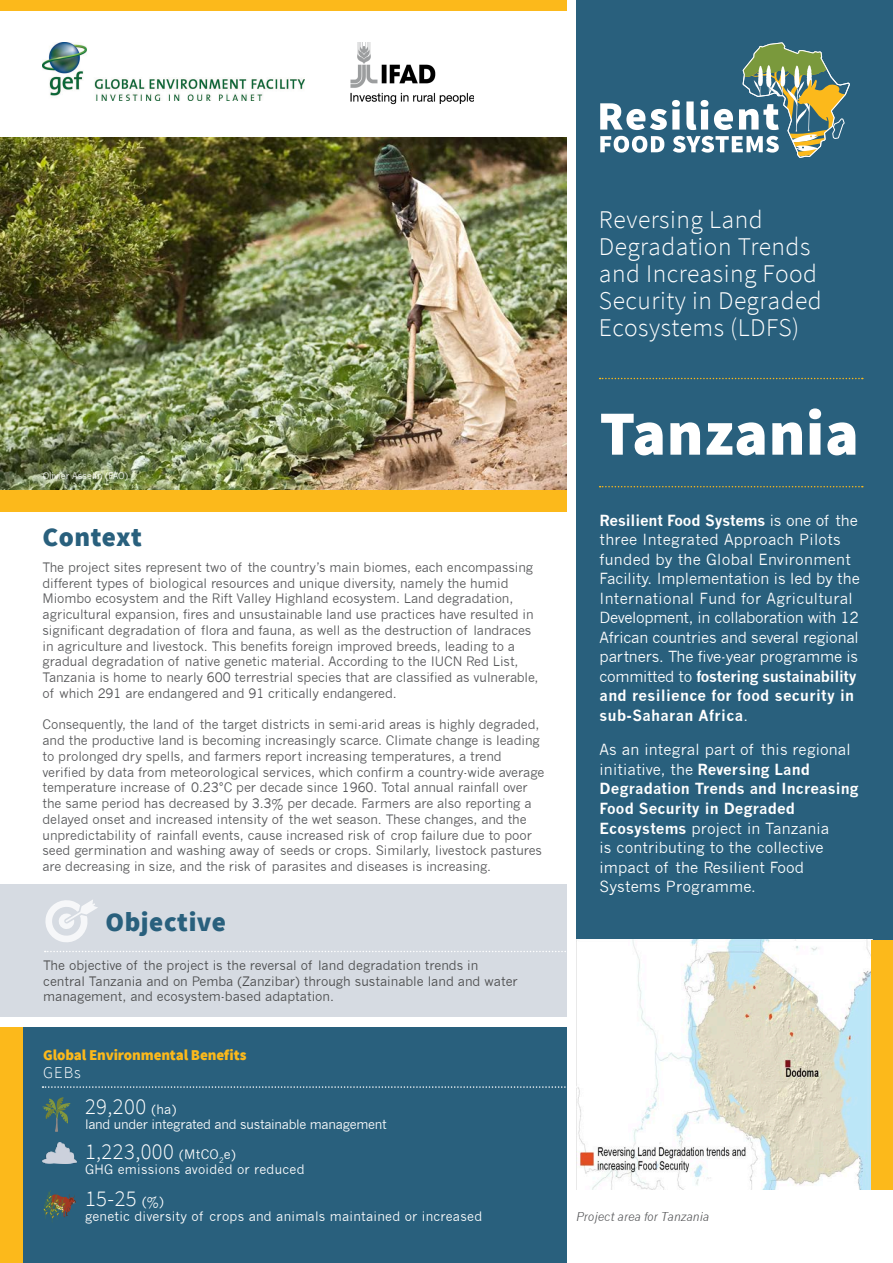
<style>
.page{position:relative;width:893px;height:1263px;background:#fff}
.page>*{position:absolute;margin:0;border:0;box-sizing:border-box;transform-origin:0 0}
.t1{font:900 63px "Equilibrium";letter-spacing:.01em;color:#fff}
.t2{font:900 27px "Equilibrium";letter-spacing:.02em;color:#29607d}
.t3{font:300 25.5px/27px "Equilibrium";letter-spacing:.02em;color:#fff}
.t4{font:300 22.5px "Equilibrium";letter-spacing:.02em;color:#fff}
.Subheading{font:300 16.5px "Equilibrium";color:#fff}
.Body_text{font:15px/19.5px "News Gothic";letter-spacing:.01em;color:#fff}
.t5{font:900 15px "Equilibrium";letter-spacing:-.01em;color:#fcb91b}
.t6{font:12.75px/15.8px "News Gothic";letter-spacing:-.005em;color:#57585a}
.t7{font:12.75px/15.8px "News Gothic";color:#4b4c4d}
.t8{font:12.75px "News Gothic";letter-spacing:.02em;color:#fff}
.t9{font:12.75px "News Gothic";letter-spacing:-.02em;color:#fff}
.Body_text-2{font:italic 12px "News Gothic";color:#57585a}
.t10{font:9px "News Gothic";color:#fff}
.s1{font-family:"News Gothic";font-weight:400;font-size:12.75px}
.s2{font-weight:700}
</style>
<div class="page">
<div style="left:577px;top:0;width:316px;height:957px;background:#29607d"></div>
<img style="left:577px;top:940px;width:295px;height:249px">
<div style="left:0;top:884px;width:567px;height:133px;background:#d6dbe2"></div>
<img style="left:0;top:137px;width:567px;height:353px">
<div style="left:0;top:0;width:567px;height:11px;background:#fcb91b"></div>
<div style="left:0;top:490px;width:567px;height:21px;background:#fcb91b"></div>
<svg style="left:600px;top:378px;width:263px;height:1px"></svg>
<svg style="left:600px;top:486px;width:263px;height:1px"></svg>
<img style="left:351px;top:43px;width:123px;height:62px">
<img style="left:43px;top:43px;width:261px;height:58px">
<div style="left:872px;top:940px;width:21px;height:249px;background:#fcb91b"></div>
<div style="left:0;top:1028px;width:567px;height:235px;background:#29607d"></div>
<div style="left:0;top:1028px;width:22px;height:235px;background:#fcb91b"></div>
<svg style="left:43px;top:1086px;width:523px;height:2px"></svg>
<svg style="left:43px;top:1190px;width:33px;height:32px"></svg>
<img style="left:43px;top:1142px;width:33px;height:21px">
<svg style="left:43px;top:1097px;width:27px;height:35px"></svg>
<svg style="left:45px;top:951px;width:521px;height:1px"></svg>
<svg style="left:45px;top:900px;width:53px;height:42px"></svg>
<svg style="left:600px;top:42px;width:250px;height:116px"></svg>
<p class="t10" style="left:43px;top:470px;width:87px">Olivier Asselin (FAO)</p>
<p class="t2" style="left:43px;top:520px;width:101px">Context</p>
<p class="t6" style="left:43px;top:559px;width:498px">The project sites represent two of the country’s main biomes, each encompassing different types of biological resources and unique diversity, namely the humid Miombo ecosystem and the Rift Valley Highland ecosystem. Land degradation, agricultural expansion, fires and unsustainable land use practices have resulted in significant degradation of flora and fauna, as well as the destruction of landraces in agriculture and livestock. This benefits foreign improved breeds, leading to a gradual degradation of native genetic material. According to the IUCN Red List, Tanzania is home to nearly 600 terrestrial species that are classified as vulnerable, of which 291 are endangered and 91 critically endangered.</p>
<p class="t6" style="left:43px;top:717px;width:503px">Consequently, the land of the target districts in semi-arid areas is highly degraded, and the productive land is becoming increasingly scarce. Climate change is leading to prolonged dry spells, and farmers report increasing temperatures, a trend verified by data from meteorological services, which confirm a country-wide average temperature increase of 0.23°C per decade since 1960. Total annual rainfall over the same period has decreased by 3.3% per decade. Farmers are also reporting a delayed onset and increased intensity of the wet season. These changes, and the unpredictability of rainfall events, cause increased risk of crop failure due to poor seed germination and washing away of seeds or crops. Similarly, livestock pastures are decreasing in size, and the risk of parasites and diseases is increasing.</p>
<p class="t2" style="left:105px;top:904px;width:122px">Objective</p>
<p class="t7" style="left:43px;top:957px;width:476px">The objective of the project is the reversal of land degradation trends in central Tanzania and on Pemba (Zanzibar) through sustainable land and water management, and ecosystem-based adaptation.</p>
<p class="t5" style="left:43px;top:1045px;width:205px">Global Environmental Benefits</p>
<p class="Subheading" style="left:43px;top:1062px;width:39px">GEBs</p>
<p class="t4" style="left:85px;top:1093px;width:93px">29,200 <span class="s1">(ha)</span></p>
<p class="t9" style="left:85px;top:1117px;width:303px">land under integrated and sustainable management</p>
<p class="t4" style="left:85px;top:1138px;width:152px">1,223,000 <span class="s1">(MtCO</span><sub>2</sub><span class="s1">e)</span></p>
<p class="t8" style="left:85px;top:1162px;width:221px">GHG emissions avoided or reduced</p>
<p class="t4" style="left:85px;top:1184px;width:80px">15-25 <span class="s1">(%)</span></p>
<p class="t8" style="left:85px;top:1208px;width:399px">genetic diversity of crops and animals maintained or increased</p>
<p class="t3" style="left:599px;top:206px;width:224px">Reversing Land<br>Degradation Trends and Increasing Food<br>Security in Degraded<br>Ecosystems (LDFS)</p>
<p class="t1" style="left:600px;top:393px;width:261px">Tanzania</p>
<p class="Body_text" style="left:600px;top:511px;width:262px"><span class="s2">Resilient Food Systems</span> is one of the three Integrated Approach Pilots funded by the Global Environment Facility. Implementation is led by the International Fund for Agricultural Development, in collaboration with 12<br>African countries and several regional partners. The five-year programme is committed to <span class="s2">fostering sustainability and resilience for food security in sub-Saharan Africa</span>.</p>
<p class="Body_text" style="left:600px;top:740px;width:260px">As an integral part of this regional initiative, the <span class="s2">Reversing Land<br>Degradation Trends and Increasing<br>Food Security in Degraded<br>Ecosystems</span> project in Tanzania<br>is contributing to the collective impact of the Resilient Food<br>Systems Programme.</p>
<p class="Body_text-2" style="left:576px;top:1209px;width:135px">Project area for Tanzania</p>
</div>
